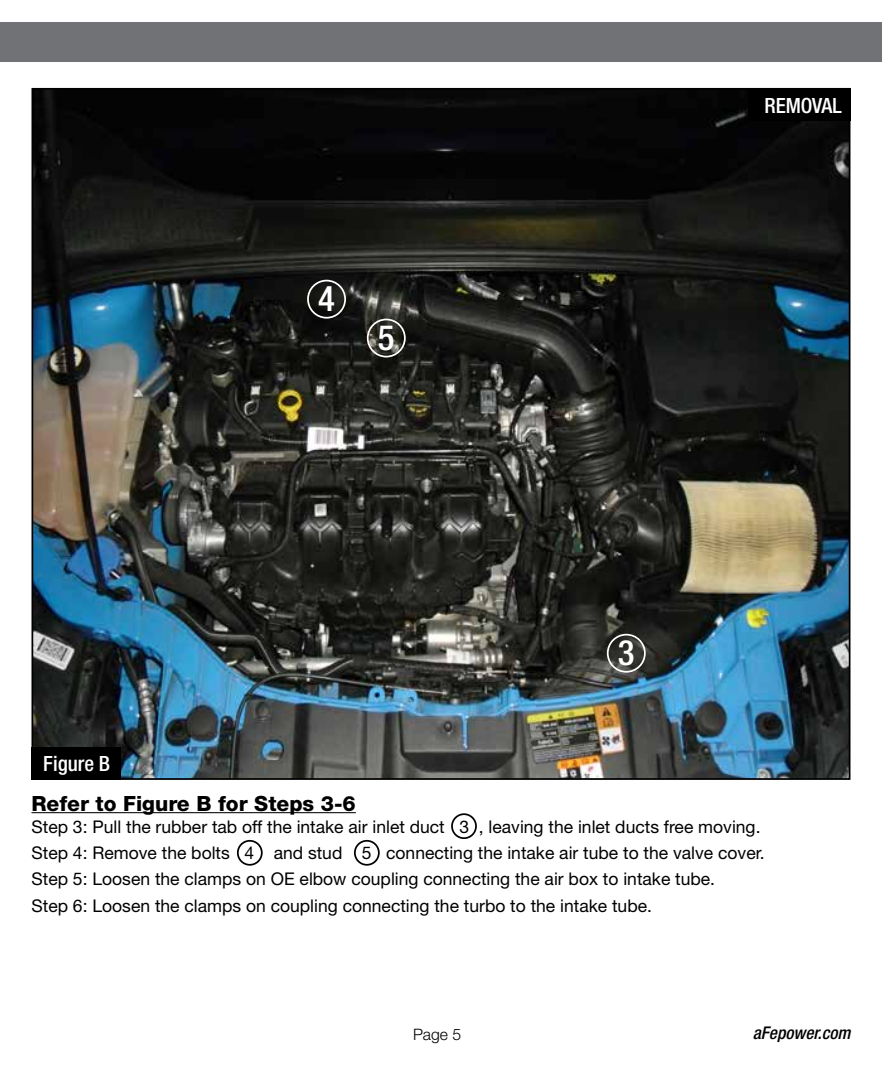
<style>
.page{position:relative;width:882px;height:1071px;background:#fff}
.page>*{position:absolute;margin:0;border:0;box-sizing:border-box;transform-origin:0 0}
.t1{font:500 condensed 35px "Helvetica Neue";color:#fff}
.t2{font:800 21px "Helvetica Neue";color:#000}
.t3{font:500 condensed 21px "Helvetica Neue";color:#fff}
.t4{font:17.5px/26.2px "Helvetica Neue";color:#000}
.t5{font:italic 500 condensed 17.5px "Helvetica Neue";color:#000}
.t6{font:300 15.75px "Helvetica Neue";color:#000}
</style>
<div class="page">
<div style="left:0;top:23px;width:882px;height:39px;background:#717275"></div>
<hr style="left:32px;top:812px;width:324px;height:1px;background:#000">
<img style="left:35px;top:91px;width:812px;height:686px">
<div style="left:748px;top:88px;width:102px;height:33px;background:#000"></div>
<div style="left:307px;top:280px;width:39px;height:39px;border:2px solid #fff;border-radius:50%"></div>
<div style="left:367px;top:319px;width:39px;height:38px;border:2px solid #fff;border-radius:50%"></div>
<div style="left:607px;top:634px;width:39px;height:39px;border:2px solid #fff;border-radius:50%"></div>
<div style="left:354px;top:840px;width:26px;height:26px;border:2px solid #000;border-radius:50%"></div>
<div style="left:451px;top:813px;width:26px;height:26px;border:2px solid #000;border-radius:50%"></div>
<div style="left:237px;top:840px;width:26px;height:26px;border:2px solid #000;border-radius:50%"></div>
<div style="left:32px;top:747px;width:89px;height:33px;background:#000"></div>
<p class="t3" style="left:43px;top:751px;width:68px">Figure B</p>
<h1 class="t1" style="left:318px;top:278px;width:18px">4</h1>
<h1 class="t1" style="left:378px;top:317px;width:18px">5</h1>
<p class="t3" style="left:764px;top:93px;width:79px">REMOVAL</p>
<h1 class="t1" style="left:618px;top:632px;width:18px">3</h1>
<p class="t2" style="left:32px;top:791px;width:326px">Refer to Figure B for Steps 3-6</p>
<p class="t4" style="left:32px;top:813px;width:735px">Step 3: Pull the rubber tab off the intake air inlet duct 3 , leaving the inlet ducts free moving.<br>Step 4: Remove the bolts 4 and stud 5 connecting the intake air tube to the valve cover.<br>Step 5: Loosen the clamps on OE elbow coupling connecting the air box to intake tube.<br>Step 6: Loosen the clamps on coupling connecting the turbo to the intake tube.</p>
<p class="t6" style="left:413px;top:1024px;width:50px">Page 5</p>
<p class="t5" style="left:753px;top:1023px;width:99px">aFepower.com</p>
</div>
